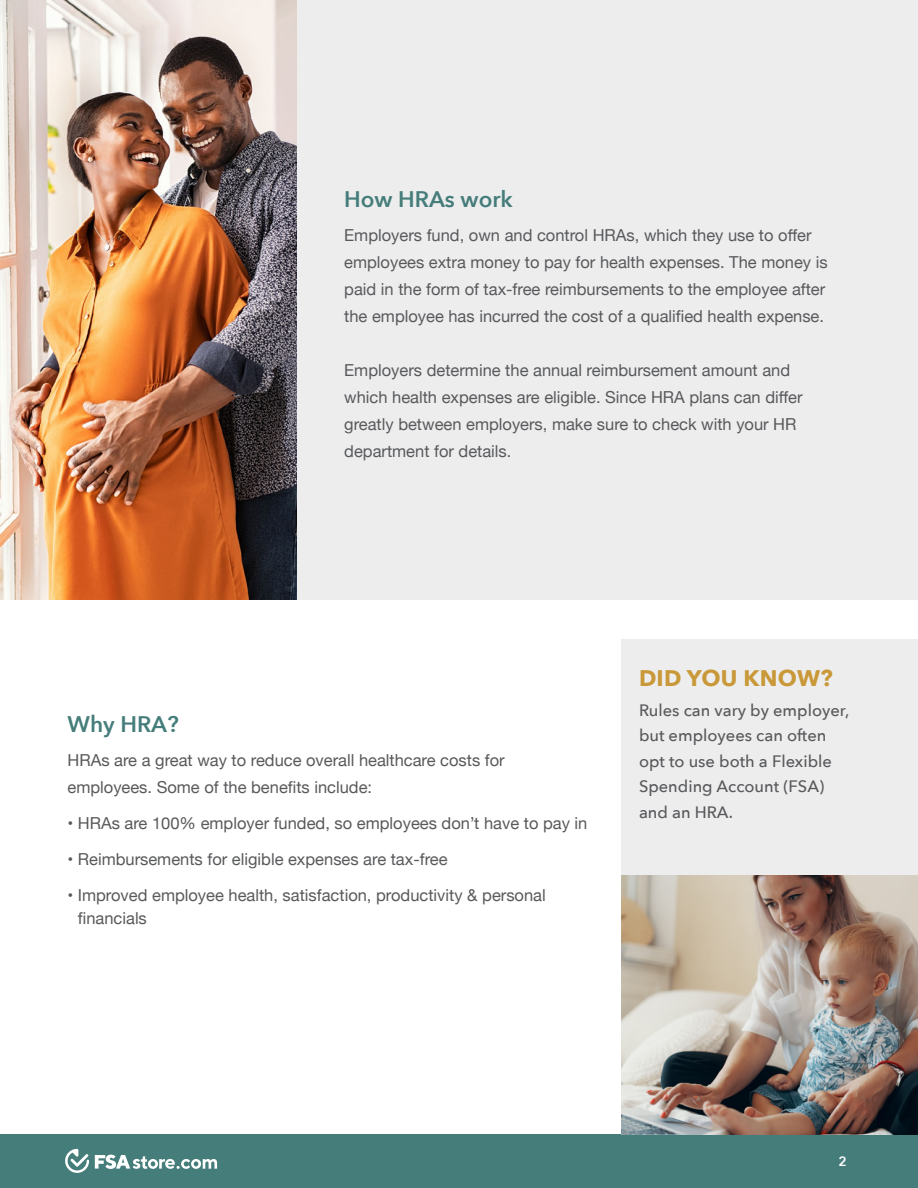
<style>
.page{position:relative;width:918px;height:1188px;background:#fff}
.page>*{position:absolute;margin:0;border:0;box-sizing:border-box;transform-origin:0 0}
.t1{font:600 22.5px "Avenir Next";color:#457d7a}
.t2{font:700 22.5px "Avenir Next";letter-spacing:.01em;color:#c99838}
.t3{font:16.5px/27px "Helvetica Neue";color:#58595b}
.t4{font:500 16.5px/25.5px "Avenir Next";color:#58595b}
.t5{font:600 13.5px "Avenir Next";color:#fff}
</style>
<div class="page">
<div style="left:0;top:1134px;width:918px;height:54px;background:#457d7a"></div>
<svg style="left:65px;top:1149px;width:24px;height:24px"></svg>
<svg style="left:95px;top:1155px;width:122px;height:14px"></svg>
<div style="left:621px;top:639px;width:297px;height:435px;background:#ededee"></div>
<div style="left:0;top:0;width:918px;height:600px;background:#ededee"></div>
<img style="left:0;top:0;width:297px;height:600px">
<img style="left:621px;top:875px;width:297px;height:259px">
<h1 class="t1" style="left:344px;top:180px;width:170px">How HRAs work</h1>
<p class="t3" style="left:344px;top:223px;width:485px">Employers fund, own and control HRAs, which they use to offer employees extra money to pay for health expenses. The money is paid in the form of tax-free reimbursements to the employee after the employee has incurred the cost of a qualified health expense.</p>
<p class="t3" style="left:344px;top:358px;width:460px">Employers determine the annual reimbursement amount and which health expenses are eligible. Since HRA plans can differ greatly between employers, make sure to check with your HR department for details.</p>
<h1 class="t1" style="left:68px;top:705px;width:113px">Why HRA?</h1>
<p class="t3" style="left:68px;top:748px;width:439px">HRAs are a great way to reduce overall healthcare costs for employees. Some of the benefits include:</p>
<p class="t3" style="left:68px;top:811px;width:521px">• HRAs are 100% employer funded, so employees don’t have to pay in</p>
<p class="t3" style="left:68px;top:847px;width:382px">• Reimbursements for eligible expenses are tax-free</p>
<p class="t3" style="left:78px;top:885px;width:469px;line-height:22.5px;text-indent:-10px">• Improved employee health, satisfaction, productivity &amp; personal financials</p>
<h1 class="t2" style="left:639px;top:659px;width:195px">DID YOU KNOW?</h1>
<p class="t4" style="left:639px;top:697px;width:212px">Rules can vary by employer, but employees can often opt to use both a Flexible<br>Spending Account (FSA) and an HRA.</p>
<p class="t5" style="left:838px;top:1149px;width:10px">2</p>
</div>
